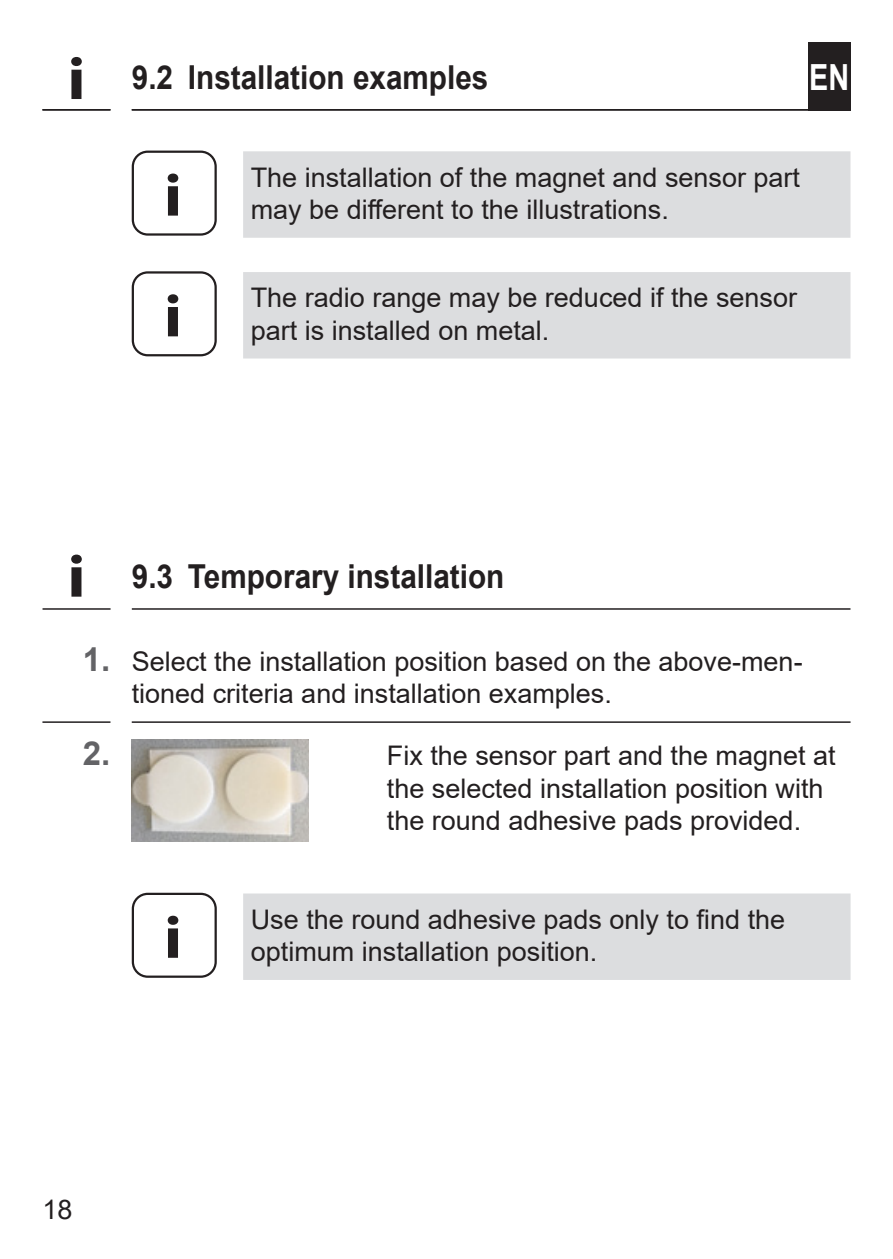
<style>
.page{position:relative;width:893px;height:1259px;background:#fff}
.page>*{position:absolute;margin:0;border:0;box-sizing:border-box;transform-origin:0 0}
.INFO-Icon{font:700 60px "Myriad Pro";color:#231f20;scale:1.1 1}
.t1{font:700 36px "Arial";color:#fff;scale:.8 1}
.Kapitel_ab_1_1_-_DE{font:700 33px "Arial";color:#231f20;scale:.9 1}
.t2{font:700 33px "Arial";color:#636366}
.Nützliche_Infos_-_DE{font:27px/32.4px "Arial";color:#231f20}
.s1{font-weight:700;font-size:33px;color:#636366}
</style>
<div class="page">
<hr style="left:132px;top:109px;width:719px;height:2px;background:#231f20">
<div style="left:808px;top:42px;width:42px;height:69px;background:#231f20"></div>
<hr style="left:42px;top:109px;width:68px;height:2px;background:#231f20">
<hr style="left:43px;top:608px;width:807px;height:2px;background:#5c595a">
<svg style="left:42px;top:721px;width:809px;height:2px;background:#5d5a5b"></svg>
<img style="left:132px;top:740px;width:177px;height:102px">
<div style="left:243px;top:893px;width:608px;height:87px;background:#dcdddf"></div>
<div style="left:132px;top:892px;width:85px;height:85px;border:2px solid #231f20;border-radius:15px"></div>
<div style="left:243px;top:151px;width:607px;height:87px;background:#dcdddf"></div>
<div style="left:243px;top:272px;width:607px;height:86px;background:#dcdddf"></div>
<div style="left:132px;top:151px;width:85px;height:85px;border:2px solid #231f20;border-radius:15px"></div>
<div style="left:132px;top:271px;width:85px;height:85px;border:2px solid #231f20;border-radius:15px"></div>
<p class="INFO-Icon" style="left:67px;top:45px;width:18px">i</p>
<h2 class="t1" style="left:809px;top:52px;width:52px">EN</h2>
<p class="Kapitel_ab_1_1_-_DE" style="left:132px;top:54px;width:398px">9.2 Installation examples</p>
<p class="INFO-Icon" style="left:164px;top:162px;width:18px">i</p>
<p class="Nützliche_Infos_-_DE" style="left:251px;top:161px;width:551px">The installation of the magnet and sensor part may be different to the illustrations.</p>
<p class="INFO-Icon" style="left:164px;top:282px;width:18px">i</p>
<p class="Nützliche_Infos_-_DE" style="left:251px;top:282px;width:548px">The radio range may be reduced if the sensor part is installed on metal.</p>
<p class="INFO-Icon" style="left:67px;top:543px;width:18px">i</p>
<p class="Kapitel_ab_1_1_-_DE" style="left:132px;top:553px;width:415px">9.3 Temporary installation</p>
<p class="Nützliche_Infos_-_DE" style="left:132px;top:645px;width:672px;text-indent:-49px"><span class="s1">1.</span> Select the installation position based on the above-men&shy;tioned criteria and installation examples.</p>
<p class="t2" style="left:83px;top:730px;width:29px">2.</p>
<p class="Nützliche_Infos_-_DE" style="left:387px;top:739px;width:450px">Fix the sensor part and the magnet at the selected installation position with the round adhesive pads provided.</p>
<p class="Nützliche_Infos_-_DE" style="left:43px;top:1193px;width:32px">18</p>
<p class="INFO-Icon" style="left:164px;top:904px;width:18px">i</p>
<p class="Nützliche_Infos_-_DE" style="left:251px;top:903px;width:536px">Use the round adhesive pads only to find the optimum installation position.</p>
</div>
